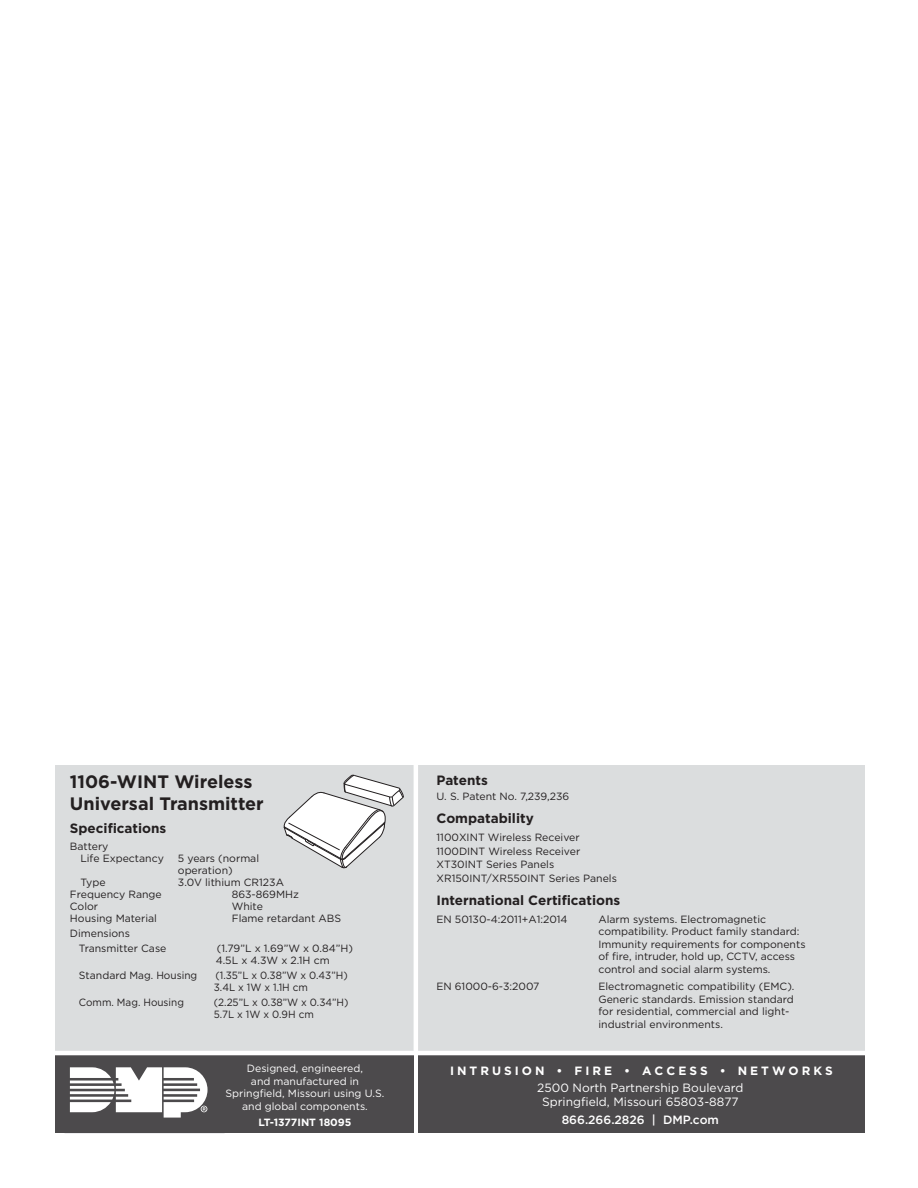
<style>
.page{position:relative;width:918px;height:1188px;background:#fff}
.page>*{position:absolute;margin:0;border:0;box-sizing:border-box;transform-origin:0 0}
.Heading_2{font:700 18px/21.6px "Gotham";color:#231f20}
.Heading_2-2{font:700 13.5px "Gotham";color:#231f20}
.Bullet_Indent{font:700 13.5px "Gotham";letter-spacing:-.005em;color:#231f20}
.t1{font:12px/14.4px "Gotham";color:#fff;text-align:center}
.t2{font:700 12px "Gotham";letter-spacing:.25em;color:#fff}
.t3{font:500 12px "Gotham";color:#fff}
.Bullet_Indent-2{font:10.5px/12.6px "Gotham";color:#231f20}
.t4{font:10.5px/12.6px "Gotham";color:#fff;text-align:center}
.Body_text{font:10.5px "Gotham";color:#231f20}
.Bullet_Indent-3{font:10.5px/12px "Gotham";color:#231f20;scale:.95 1}
.Bullet_Indent-4{font:10.5px/12px "Gotham";color:#231f20;scale:.96 1}
.Heading_2-3{font:10.5px "Gotham";color:#231f20}
.t5{font:700 10.5px "Gotham";color:#fff}
</style>
<div class="page">
<div style="left:55px;top:765px;width:361px;height:290px;background:#dbddde"></div>
<div style="left:416px;top:765px;width:449px;height:290px;background:#dbddde"></div>
<hr style="left:414px;top:670px;width:4px;height:464px;background:#fff">
<div style="left:55px;top:1055px;width:359px;height:78px;background:#4c4a4c"></div>
<div style="left:418px;top:1055px;width:447px;height:78px;background:#4c4a4c"></div>
<svg style="left:70px;top:1067px;width:138px;height:51px"></svg>
<hr style="left:48px;top:1051px;width:822px;height:4px;background:#fff">
<svg style="left:284px;top:775px;width:120px;height:93px"></svg>
<p class="Heading_2" style="left:70px;top:771px;width:195px">1106-WINT Wireless<br>Universal Transmitter</p>
<p class="Heading_2-2" style="left:70px;top:820px;width:98px">Specifications</p>
<p class="Bullet_Indent-2" style="left:70px;top:840px;width:40px">Battery</p>
<p class="Bullet_Indent-2" style="left:80px;top:852px;width:85px">Life Expectancy</p>
<p class="Bullet_Indent-2" style="left:178px;top:852px;width:83px;line-height:12px">5 years (normal operation)</p>
<p class="Bullet_Indent-2" style="left:80px;top:876px;width:27px">Type</p>
<p class="Bullet_Indent-2" style="left:178px;top:876px;width:108px">3.0V lithium CR123A</p>
<p class="Bullet_Indent-2" style="left:70px;top:888px;width:93px">Frequency Range</p>
<p class="Bullet_Indent-2" style="left:232px;top:888px;width:69px">863-869MHz</p>
<p class="Bullet_Indent-2" style="left:70px;top:900px;width:30px">Color</p>
<p class="Bullet_Indent-2" style="left:232px;top:900px;width:33px">White</p>
<p class="Bullet_Indent-2" style="left:70px;top:912px;width:89px">Housing Material</p>
<p class="Bullet_Indent-2" style="left:232px;top:912px;width:111px">Flame retardant ABS</p>
<p class="Bullet_Indent-2" style="left:70px;top:927px;width:62px">Dimensions</p>
<p class="Bullet_Indent-2" style="left:79px;top:942px;width:89px">Transmitter Case</p>
<p class="Bullet_Indent-2" style="left:216px;top:942px;width:139px;line-height:12px">(1.79”L x 1.69”W x 0.84”H)<br>4.5L x 4.3W x 2.1H cm</p>
<p class="Bullet_Indent-2" style="left:79px;top:969px;width:120px">Standard Mag. Housing</p>
<p class="Bullet_Indent-4" style="left:214px;top:969px;width:141px">(1.35”L x 0.38”W x 0.43”H)<br>3.4L x 1W x 1.1H cm</p>
<p class="Bullet_Indent-3" style="left:79px;top:996px;width:112px">Comm. Mag. Housing</p>
<p class="Bullet_Indent-3" style="left:214px;top:996px;width:143px">(2.25”L x 0.38”W x 0.34”H)<br>5.7L x 1W x 0.9H cm</p>
<p class="t4" style="left:226px;top:1062px;width:160px">Designed, engineered,<br>and manufactured in<br>Springfield, Missouri using U.S. and global components.</p>
<p class="t5" style="left:258px;top:1115px;width:95px">LT-1377INT 18095</p>
<p class="Bullet_Indent" style="left:437px;top:771px;width:53px">Patents</p>
<p class="Bullet_Indent-2" style="left:437px;top:789px;width:134px">U. S. Patent No. 7,239,236</p>
<p class="Heading_2-2" style="left:437px;top:810px;width:99px">Compatability</p>
<p class="Heading_2-3" style="left:437px;top:831px;width:145px">1100XINT Wireless Receiver</p>
<p class="Body_text" style="left:437px;top:844px;width:145px">1100DINT Wireless Receiver</p>
<p class="Body_text" style="left:437px;top:858px;width:119px">XT30INT Series Panels</p>
<p class="Body_text" style="left:437px;top:871px;width:182px">XR150INT/XR550INT Series Panels</p>
<p class="Heading_2-2" style="left:437px;top:892px;width:185px">International Certifications</p>
<p class="Bullet_Indent-2" style="left:437px;top:912px;width:133px">EN 50130-4:2011+A1:2014</p>
<p class="Bullet_Indent-2" style="left:599px;top:912px;width:209px">Alarm systems. Electromagnetic compatibility. Product family standard:<br>Immunity requirements for components of fire, intruder, hold up, CCTV, access control and social alarm systems.</p>
<p class="Bullet_Indent-2" style="left:437px;top:980px;width:104px">EN 61000-6-3:2007</p>
<p class="Bullet_Indent-2" style="left:599px;top:980px;width:197px">Electromagnetic compatibility (EMC).<br>Generic standards. Emission standard for residential, commercial and light&shy;industrial environments.</p>
<p class="t2" style="left:450px;top:1063px;width:384px">INTRUSION • FIRE • ACCESS • NETWORKS</p>
<p class="t1" style="left:537px;top:1080px;width:208px">2500 North Partnership Boulevard<br>Springfield, Missouri 65803-8877</p>
<p class="t3" style="left:562px;top:1112px;width:159px">866.266.2826 | DMP.com</p>
</div>
